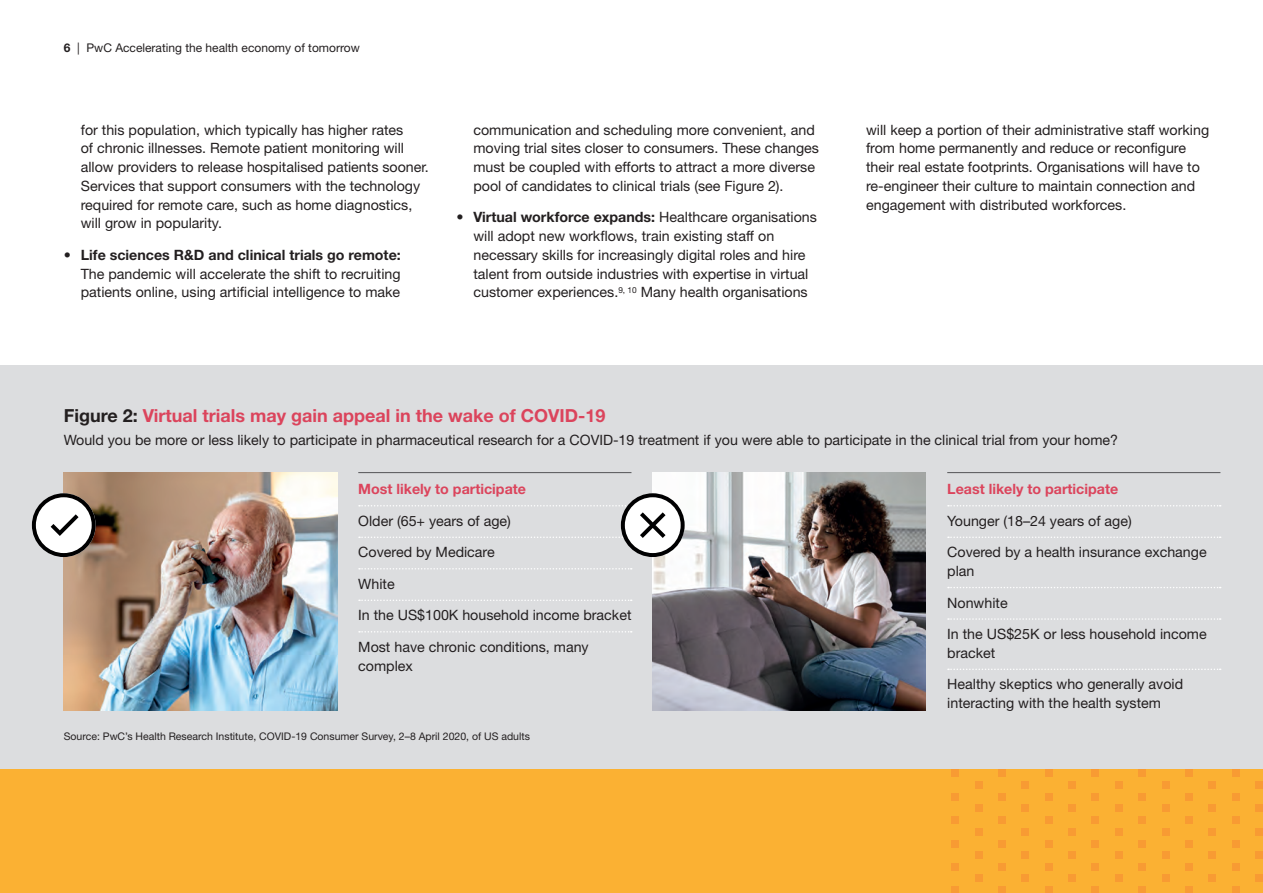
<style>
.page{position:relative;width:1263px;height:893px;background:#fff}
.page>*{position:absolute;margin:0;border:0;box-sizing:border-box;transform-origin:0 0}
.t1{font:700 18px "Helvetica Neue";color:#db445c}
.t2{font:14.25px/18.8px "Helvetica Neue";color:#231f20}
.t3{font:700 14.25px "Helvetica Neue";color:#db445c}
.t4{font:12px "Helvetica Neue";color:#231f20}
.t5{font:10.5px "Helvetica Neue";color:#231f20}
.s1{font-weight:700}
.s2{color:#231f20}
</style>
<div class="page">
<div style="left:0;top:366px;width:1263px;height:429px;background:#dcdddf"></div>
<hr style="left:358px;top:472px;width:273px;height:1px;background:#636366">
<svg style="left:359px;top:568px;width:273px;height:1px"></svg>
<svg style="left:359px;top:600px;width:273px;height:1px"></svg>
<svg style="left:359px;top:631px;width:273px;height:2px"></svg>
<hr style="left:947px;top:472px;width:273px;height:1px;background:#636366">
<svg style="left:948px;top:505px;width:273px;height:1px"></svg>
<svg style="left:948px;top:536px;width:273px;height:2px"></svg>
<svg style="left:948px;top:587px;width:273px;height:1px"></svg>
<svg style="left:948px;top:618px;width:273px;height:2px"></svg>
<svg style="left:948px;top:669px;width:273px;height:1px"></svg>
<img style="left:64px;top:472px;width:273px;height:238px">
<img style="left:653px;top:472px;width:273px;height:238px">
<div style="left:0;top:770px;width:1263px;height:123px;background:#fbb133"></div>
<div style="left:1232px;top:887px;width:7px;height:6px;background:#f89b33"></div>
<div style="left:1232px;top:863px;width:7px;height:8px;background:#f89b33"></div>
<div style="left:1232px;top:840px;width:7px;height:7px;background:#f89b33"></div>
<div style="left:1232px;top:816px;width:7px;height:8px;background:#f89b33"></div>
<div style="left:1232px;top:793px;width:7px;height:8px;background:#f89b33"></div>
<div style="left:1232px;top:770px;width:7px;height:7px;background:#f89b33"></div>
<div style="left:1255px;top:875px;width:8px;height:7px;background:#f89b33"></div>
<div style="left:1255px;top:851px;width:8px;height:8px;background:#f89b33"></div>
<div style="left:1255px;top:828px;width:8px;height:7px;background:#f89b33"></div>
<div style="left:1255px;top:804px;width:8px;height:8px;background:#f89b33"></div>
<div style="left:1255px;top:781px;width:8px;height:8px;background:#f89b33"></div>
<div style="left:1185px;top:887px;width:8px;height:6px;background:#f89b33"></div>
<div style="left:1185px;top:863px;width:8px;height:8px;background:#f89b33"></div>
<div style="left:1185px;top:840px;width:8px;height:7px;background:#f89b33"></div>
<div style="left:1185px;top:816px;width:8px;height:8px;background:#f89b33"></div>
<div style="left:1185px;top:793px;width:8px;height:8px;background:#f89b33"></div>
<div style="left:1185px;top:770px;width:8px;height:7px;background:#f89b33"></div>
<div style="left:1209px;top:875px;width:7px;height:7px;background:#f89b33"></div>
<div style="left:1209px;top:851px;width:7px;height:8px;background:#f89b33"></div>
<div style="left:1209px;top:828px;width:7px;height:7px;background:#f89b33"></div>
<div style="left:1209px;top:804px;width:7px;height:8px;background:#f89b33"></div>
<div style="left:1209px;top:781px;width:7px;height:8px;background:#f89b33"></div>
<div style="left:1138px;top:887px;width:8px;height:6px;background:#f89b33"></div>
<div style="left:1138px;top:863px;width:8px;height:8px;background:#f89b33"></div>
<div style="left:1138px;top:840px;width:8px;height:7px;background:#f89b33"></div>
<div style="left:1138px;top:816px;width:8px;height:8px;background:#f89b33"></div>
<div style="left:1138px;top:793px;width:8px;height:8px;background:#f89b33"></div>
<div style="left:1138px;top:770px;width:8px;height:7px;background:#f89b33"></div>
<div style="left:1162px;top:875px;width:7px;height:7px;background:#f89b33"></div>
<div style="left:1162px;top:851px;width:7px;height:8px;background:#f89b33"></div>
<div style="left:1162px;top:828px;width:7px;height:7px;background:#f89b33"></div>
<div style="left:1162px;top:804px;width:7px;height:8px;background:#f89b33"></div>
<div style="left:1162px;top:781px;width:7px;height:8px;background:#f89b33"></div>
<div style="left:1092px;top:887px;width:7px;height:6px;background:#f89b33"></div>
<div style="left:1092px;top:863px;width:7px;height:8px;background:#f89b33"></div>
<div style="left:1092px;top:840px;width:7px;height:7px;background:#f89b33"></div>
<div style="left:1092px;top:816px;width:7px;height:8px;background:#f89b33"></div>
<div style="left:1092px;top:793px;width:7px;height:8px;background:#f89b33"></div>
<div style="left:1092px;top:770px;width:7px;height:7px;background:#f89b33"></div>
<div style="left:1115px;top:875px;width:7px;height:7px;background:#f89b33"></div>
<div style="left:1115px;top:851px;width:7px;height:8px;background:#f89b33"></div>
<div style="left:1115px;top:828px;width:7px;height:7px;background:#f89b33"></div>
<div style="left:1115px;top:804px;width:7px;height:8px;background:#f89b33"></div>
<div style="left:1115px;top:781px;width:7px;height:8px;background:#f89b33"></div>
<div style="left:1045px;top:887px;width:7px;height:6px;background:#f89b33"></div>
<div style="left:1045px;top:863px;width:7px;height:8px;background:#f89b33"></div>
<div style="left:1045px;top:840px;width:7px;height:7px;background:#f89b33"></div>
<div style="left:1045px;top:816px;width:7px;height:8px;background:#f89b33"></div>
<div style="left:1045px;top:793px;width:7px;height:8px;background:#f89b33"></div>
<div style="left:1045px;top:770px;width:7px;height:7px;background:#f89b33"></div>
<div style="left:1068px;top:875px;width:8px;height:7px;background:#f89b33"></div>
<div style="left:1068px;top:851px;width:8px;height:8px;background:#f89b33"></div>
<div style="left:1068px;top:828px;width:8px;height:7px;background:#f89b33"></div>
<div style="left:1068px;top:804px;width:8px;height:8px;background:#f89b33"></div>
<div style="left:1068px;top:781px;width:8px;height:8px;background:#f89b33"></div>
<div style="left:998px;top:887px;width:8px;height:6px;background:#f89b33"></div>
<div style="left:998px;top:863px;width:8px;height:8px;background:#f89b33"></div>
<div style="left:998px;top:840px;width:8px;height:7px;background:#f89b33"></div>
<div style="left:998px;top:816px;width:8px;height:8px;background:#f89b33"></div>
<div style="left:998px;top:793px;width:8px;height:8px;background:#f89b33"></div>
<div style="left:998px;top:770px;width:8px;height:7px;background:#f89b33"></div>
<div style="left:1021px;top:875px;width:8px;height:7px;background:#f89b33"></div>
<div style="left:1021px;top:851px;width:8px;height:8px;background:#f89b33"></div>
<div style="left:1021px;top:828px;width:8px;height:7px;background:#f89b33"></div>
<div style="left:1021px;top:804px;width:8px;height:8px;background:#f89b33"></div>
<div style="left:1021px;top:781px;width:8px;height:8px;background:#f89b33"></div>
<div style="left:951px;top:887px;width:8px;height:6px;background:#f89b33"></div>
<div style="left:951px;top:863px;width:8px;height:8px;background:#f89b33"></div>
<div style="left:951px;top:840px;width:8px;height:7px;background:#f89b33"></div>
<div style="left:951px;top:816px;width:8px;height:8px;background:#f89b33"></div>
<div style="left:951px;top:793px;width:8px;height:8px;background:#f89b33"></div>
<div style="left:951px;top:770px;width:8px;height:7px;background:#f89b33"></div>
<div style="left:975px;top:875px;width:7px;height:7px;background:#f89b33"></div>
<div style="left:975px;top:851px;width:7px;height:8px;background:#f89b33"></div>
<div style="left:975px;top:828px;width:7px;height:7px;background:#f89b33"></div>
<div style="left:975px;top:804px;width:7px;height:8px;background:#f89b33"></div>
<div style="left:975px;top:781px;width:7px;height:8px;background:#f89b33"></div>
<svg style="left:32px;top:493px;width:64px;height:64px;background:#b8b5b3"></svg>
<svg style="left:359px;top:493px;width:326px;height:64px"></svg>
<p class="t4" style="left:64px;top:41px;width:298px"><span class="s1">6</span> | PwC Accelerating the health economy of tomorrow</p>
<p class="t2" style="left:81px;top:120px;width:350px">for this population, which typically has higher rates<br>of chronic illnesses. Remote patient monitoring will allow providers to release hospitalised patients sooner.<br>Services that support consumers with the technology required for remote care, such as home diagnostics, will grow in popularity.</p>
<p class="t2" style="left:81px;top:245px;width:321px;text-align:justify;text-indent:-17px">• <span class="s1">Life sciences R&amp;D and clinical trials go remote:<br></span>The pandemic will accelerate the shift to recruiting patients online, using artificial intelligence to make</p>
<p class="t2" style="left:473px;top:120px;width:347px">communication and scheduling more convenient, and moving trial sites closer to consumers. These changes must be coupled with efforts to attract a more diverse pool of candidates to clinical trials (see Figure 2).</p>
<p class="t2" style="left:473px;top:208px;width:345px;text-indent:-17px">• <span class="s1">Virtual workforce expands:</span> Healthcare organisations will adopt new workflows, train existing staff on necessary skills for increasingly digital roles and hire talent from outside industries with expertise in virtual customer experiences.<sup>9,</sup> <sup>10</sup> Many health organisations</p>
<p class="t2" style="left:866px;top:120px;width:345px">will keep a portion of their administrative staff working from home permanently and reduce or reconfigure their real estate footprints. Organisations will have to re-engineer their culture to maintain connection and engagement with distributed workforces.</p>
<p class="t1" style="left:64px;top:405px;width:543px"><span class="s2">Figure 2:</span> Virtual trials may gain appeal in the wake of COVID-19</p>
<p class="t2" style="left:64px;top:431px;width:1056px">Would you be more or less likely to participate in pharmaceutical research for a COVID-19 treatment if you were able to participate in the clinical trial from your home?</p>
<p class="t3" style="left:358px;top:480px;width:169px">Most likely to participate</p>
<p class="t2" style="left:358px;top:511px;width:154px">Older (65+ years of age)</p>
<p class="t2" style="left:358px;top:543px;width:138px">Covered by Medicare</p>
<p class="t2" style="left:358px;top:574px;width:38px">White</p>
<p class="t2" style="left:358px;top:606px;width:275px">In the US$100K household income bracket</p>
<p class="t2" style="left:358px;top:637px;width:232px">Most have chronic conditions, many complex</p>
<p class="t3" style="left:947px;top:480px;width:172px">Least likely to participate</p>
<p class="t2" style="left:947px;top:511px;width:186px">Younger (18–24 years of age)</p>
<p class="t2" style="left:947px;top:543px;width:261px">Covered by a health insurance exchange plan</p>
<p class="t2" style="left:947px;top:593px;width:62px">Nonwhite</p>
<p class="t2" style="left:947px;top:625px;width:261px">In the US$25K or less household income bracket</p>
<p class="t2" style="left:947px;top:675px;width:237px">Healthy skeptics who generally avoid interacting with the health system</p>
<p class="t5" style="left:64px;top:730px;width:468px">Source: PwC’s Health Research Institute, COVID-19 Consumer Survey, 2–8 April 2020, of US adults</p>
</div>
